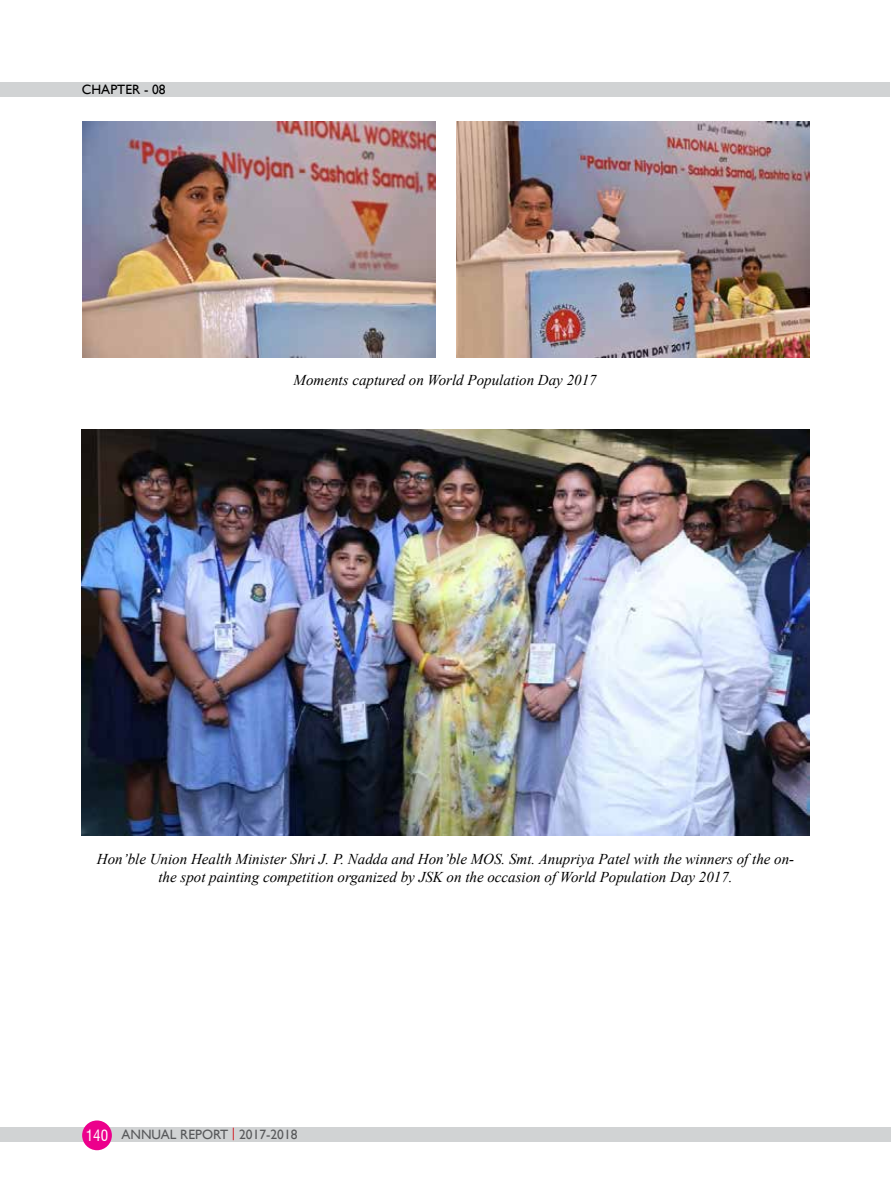
<style>
.page{position:relative;width:891px;height:1188px;background:#fff}
.page>*{position:absolute;margin:0;border:0;box-sizing:border-box;transform-origin:0 0}
.t1{font:italic 15px/18px "Times New Roman";color:#000;text-align:center}
.t2{font:13.5px "Gill Sans";color:#58595b}
.t3{font:13.5px "Gill Sans";color:#000}
.s1{font-family:"Swiss 721 BT";font-stretch:condensed;font-size:15px;color:#fff}
.s2{color:#d2232a}
</style>
<div class="page">
<div style="left:0;top:1127px;width:891px;height:15px;background:#d1d3d4"></div>
<div style="left:0;top:82px;width:890px;height:15px;background:#d1d3d4"></div>
<div style="left:82px;top:1120px;width:30px;height:30px;background:#ec008c;border-radius:50%"></div>
<img style="left:82px;top:122px;width:354px;height:235px">
<img style="left:456px;top:122px;width:354px;height:235px">
<img style="left:81px;top:430px;width:729px;height:406px">
<p class="t3" style="left:82px;top:82px;width:85px">CHAPTER - 08</p>
<p class="t1" style="left:294px;top:371px;width:305px">Moments captured on World Population Day 2017</p>
<p class="t1" style="left:97px;top:849px;width:699px">Hon’ble Union Health Minister Shri J. P. Nadda and Hon’ble MOS. Smt. Anupriya Patel with the winners of the on&shy;the spot painting competition organized by JSK on the occasion of World Population Day 2017.</p>
<p class="t2" style="left:86px;top:1127px;width:213px"><span class="s1">140</span> ANNUAL REPORT <span class="s2">|</span> 2017-2018</p>
</div>
